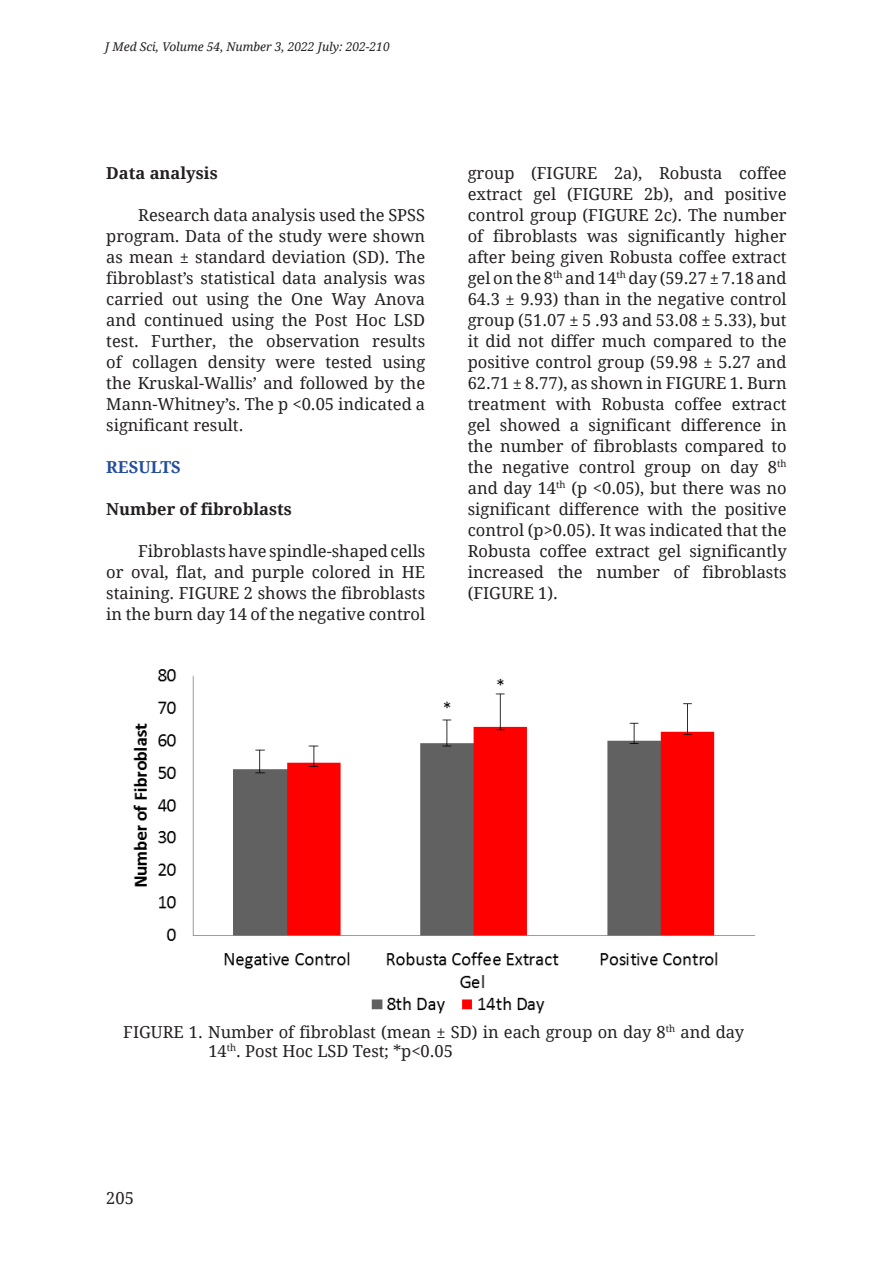
<style>
.page{position:relative;width:893px;height:1263px;background:#fff}
.page>*{position:absolute;margin:0;border:0;box-sizing:border-box;transform-origin:0 0}
.Heading_2{font:16.5px/21px "Droid Serif";color:#231f20;text-align:justify}
.Heading_2-2{font:700 16.5px "Droid Serif";color:#231f20}
.t1{font:700 16.5px "Droid Serif";color:#254e9d}
.t2{font:italic 12px "Droid Serif";color:#231f20}
</style>
<div class="page">
<img style="left:133px;top:669px;width:623px;height:345px">
<p class="t2" style="left:105px;top:40px;width:286px">J Med Sci, Volume 54, Number 3, 2022 July: 202-210</p>
<p class="Heading_2-2" style="left:106px;top:163px;width:113px">Data analysis</p>
<p class="Heading_2" style="left:106px;top:204px;width:320px;text-indent:32px">Research data analysis used the SPSS program. Data of the study were shown as mean ± standard deviation (SD). The fibroblast’s statistical data analysis was carried out using the One Way Anova and continued using the Post Hoc LSD test. Further, the observation results of collagen density were tested using the Kruskal-Wallis’ and followed by the Mann-Whitney’s. The p &lt;0.05 indicated a significant result.</p>
<p class="t1" style="left:106px;top:457px;width:76px">RESULTS</p>
<p class="Heading_2-2" style="left:106px;top:499px;width:187px">Number of fibroblasts</p>
<p class="Heading_2" style="left:106px;top:540px;width:320px;text-indent:32px">Fibroblasts have spindle-shaped cells or oval, flat, and purple colored in HE staining. FIGURE 2 shows the fibroblasts in the burn day 14 of the negative control</p>
<p class="Heading_2" style="left:468px;top:162px;width:320px">group (FIGURE 2a), Robusta coffee extract gel (FIGURE 2b), and positive control group (FIGURE 2c). The number of fibroblasts was significantly higher after being given Robusta coffee extract gel on the 8<sup>th</sup> and 14<sup>th</sup> day (59.27 ± 7.18 and 64.3 ± 9.93) than in the negative control group (51.07 ± 5 .93 and 53.08 ± 5.33), but it did not differ much compared to the positive control group (59.98 ± 5.27 and 62.71 ± 8.77), as shown in FIGURE 1. Burn treatment with Robusta coffee extract gel showed a significant difference in the number of fibroblasts compared to the negative control group on day 8<sup>th </sup>and day 14<sup>th</sup> (p &lt;0.05), but there was no significant difference with the positive control (p&gt;0.05). It was indicated that the Robusta coffee extract gel significantly increased the number of fibroblasts (FIGURE 1).</p>
<p class="Heading_2" style="left:208px;top:1023px;width:537px;line-height:18.9px;text-indent:-85px">FIGURE 1. Number of fibroblast (mean ± SD) in each group on day 8<sup>th</sup> and day<br>14<sup>th</sup>. Post Hoc LSD Test; *p&lt;0.05</p>
<p class="Heading_2" style="left:106px;top:1187px;width:29px">205</p>
</div>
